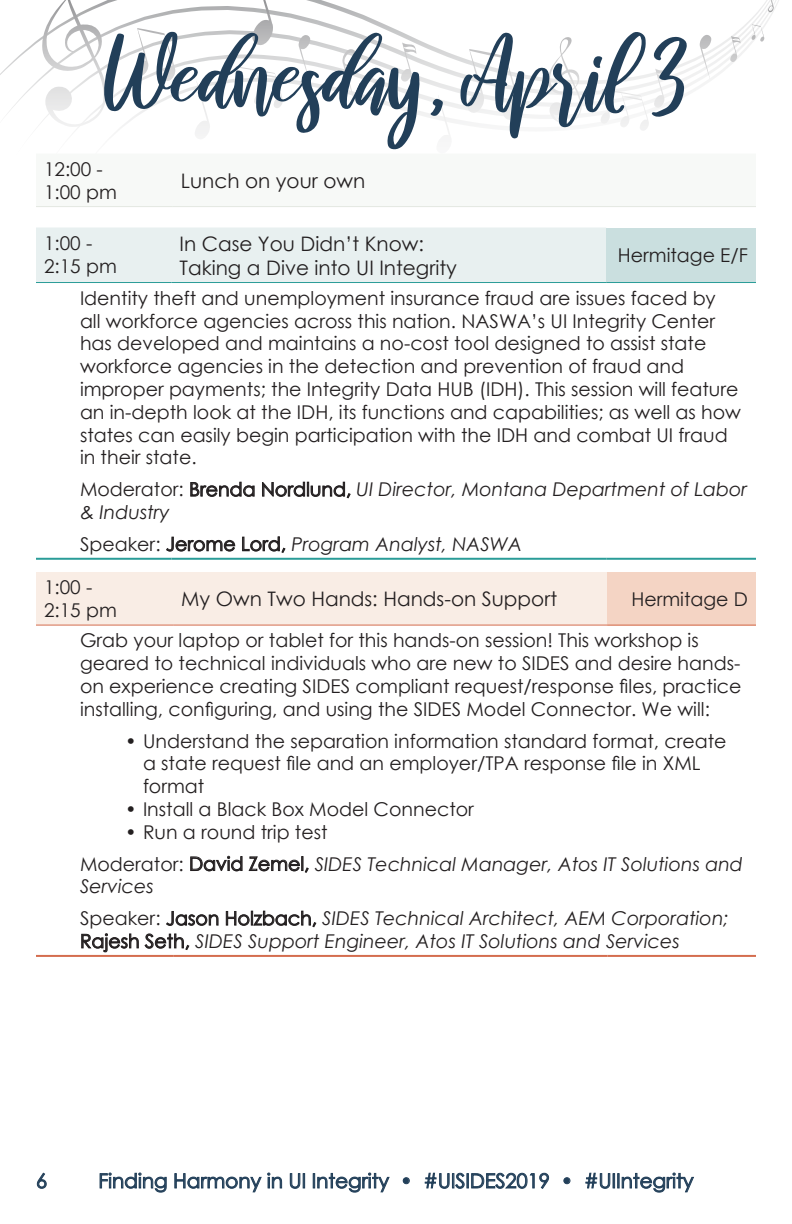
<style>
.page{position:relative;width:792px;height:1224px;background:#fff}
.page>*{position:absolute;margin:0;border:0;box-sizing:border-box;transform-origin:0 0}
.t1{font:98px "raustila";color:#223f59}
.Details{font:20px "Century Gothic";color:#231f20}
.t2{font:20px "Century Gothic";color:#223f59}
.Description{font:19px/22.8px "Century Gothic";color:#231f20}
.Moderator_Speaker{font:italic 19px/22.8px "Century Gothic";color:#231f20}
.s1{font-style:normal}
</style>
<div class="page">
<svg style="left:37px;top:1173px;width:9px;height:16px"></svg>
<svg style="left:100px;top:1173px;width:66px;height:19px"></svg>
<svg style="left:175px;top:1173px;width:86px;height:19px"></svg>
<svg style="left:267px;top:1173px;width:15px;height:15px"></svg>
<svg style="left:290px;top:1173px;width:15px;height:16px"></svg>
<svg style="left:313px;top:1173px;width:76px;height:19px"></svg>
<svg style="left:403px;top:1177px;width:7px;height:7px"></svg>
<svg style="left:425px;top:1173px;width:109px;height:16px"></svg>
<svg style="left:540px;top:1173px;width:9px;height:16px"></svg>
<svg style="left:564px;top:1177px;width:6px;height:7px"></svg>
<svg style="left:586px;top:1173px;width:108px;height:19px"></svg>
<div style="left:36px;top:228px;width:570px;height:54px;background:#e8f0f0"></div>
<div style="left:606px;top:228px;width:150px;height:55px;background:#cadfdf"></div>
<hr style="left:36px;top:282px;width:136px;height:1px;background:#2a9c98">
<hr style="left:172px;top:282px;width:434px;height:1px;background:#2a9c98">
<hr style="left:606px;top:282px;width:150px;height:1px;background:#2a9c98">
<hr style="left:36px;top:558px;width:136px;height:2px;background:#2a9c98">
<hr style="left:172px;top:558px;width:434px;height:2px;background:#2a9c98">
<hr style="left:606px;top:558px;width:150px;height:2px;background:#2a9c98">
<svg style="left:191px;top:482px;width:63px;height:15px"></svg>
<svg style="left:262px;top:482px;width:88px;height:16px"></svg>
<svg style="left:166px;top:537px;width:69px;height:14px"></svg>
<svg style="left:242px;top:537px;width:43px;height:16px"></svg>
<div style="left:36px;top:572px;width:572px;height:53px;background:#f9ede5"></div>
<div style="left:608px;top:572px;width:148px;height:53px;background:#f4d4c4"></div>
<hr style="left:36px;top:625px;width:137px;height:1px;background:#d46d4f">
<hr style="left:173px;top:625px;width:435px;height:1px;background:#d46d4f">
<hr style="left:608px;top:625px;width:148px;height:1px;background:#d46d4f">
<hr style="left:36px;top:955px;width:137px;height:2px;background:#d46d4f">
<hr style="left:173px;top:955px;width:435px;height:2px;background:#d46d4f">
<hr style="left:608px;top:955px;width:148px;height:2px;background:#d46d4f">
<svg style="left:190px;top:856px;width:52px;height:15px"></svg>
<svg style="left:249px;top:856px;width:60px;height:16px"></svg>
<svg style="left:166px;top:911px;width:52px;height:15px"></svg>
<svg style="left:226px;top:911px;width:90px;height:16px"></svg>
<svg style="left:81px;top:933px;width:58px;height:19px"></svg>
<svg style="left:145px;top:934px;width:44px;height:16px"></svg>
<svg style="left:36px;top:0;width:738px;height:136px"></svg>
<hr style="left:36px;top:206px;width:137px;height:1px;background:#e3e8e1">
<hr style="left:173px;top:206px;width:583px;height:1px;background:#e3e8e1">
<p class="t1" style="left:106px;top:23px;width:581px">Wednesday, April 3</p>
<p class="Description" style="left:44px;top:157px;width:60px">12:00 -</p>
<p class="Description" style="left:44px;top:180px;width:74px">1:00 pm</p>
<p class="Details" style="left:181px;top:166px;width:186px">Lunch on your own</p>
<p class="Details" style="left:180px;top:229px;width:246px">In Case You Didn’t Know:</p>
<p class="Details" style="left:180px;top:253px;width:279px">Taking a Dive into UI Integrity</p>
<p class="Description" style="left:44px;top:231px;width:50px">1:00 -</p>
<p class="Description" style="left:44px;top:254px;width:74px">2:15 pm</p>
<p class="Description" style="left:618px;top:244px;width:132px">Hermitage E/F</p>
<p class="Description" style="left:80px;top:286px;width:663px">Identity theft and unemployment insurance fraud are issues faced by all workforce agencies across this nation. NASWA’s UI Integrity Center has developed and maintains a no-cost tool designed to assist state workforce agencies in the detection and prevention of fraud and improper payments; the Integrity Data HUB (IDH). This session will feature an in-depth look at the IDH, its functions and capabilities; as well as how states can easily begin participation with the IDH and combat UI fraud in their state.</p>
<p class="Moderator_Speaker" style="left:80px;top:478px;width:669px"><span class="s1">Moderator: Brenda Nordlund,</span> UI Director, Montana Department of Labor</p>
<p class="Moderator_Speaker" style="left:80px;top:500px;width:91px">&amp; Industry</p>
<p class="Moderator_Speaker" style="left:80px;top:532px;width:444px"><span class="s1">Speaker: Jerome Lord,</span> Program Analyst, NASWA</p>
<p class="Description" style="left:44px;top:576px;width:50px">1:00 -</p>
<p class="Description" style="left:44px;top:599px;width:74px">2:15 pm</p>
<p class="Details" style="left:181px;top:585px;width:377px">My Own Two Hands: Hands-on Support</p>
<p class="Description" style="left:631px;top:587px;width:118px">Hermitage D</p>
<p class="Description" style="left:80px;top:629px;width:663px">Grab your laptop or tablet for this hands-on session! This workshop is geared to technical individuals who are new to SIDES and desire hands&shy;on experience creating SIDES compliant request/response files, practice installing, configuring, and using the SIDES Model Connector. We will:</p>
<p class="Description" style="left:143px;top:729px;width:585px;text-indent:-18px">• Understand the separation information standard format, create a state request file and an employer/TPA response file in XML format</p>
<p class="Description" style="left:125px;top:797px;width:350px">• Install a Black Box Model Connector</p>
<p class="Description" style="left:125px;top:820px;width:204px">• Run a round trip test</p>
<p class="Moderator_Speaker" style="left:80px;top:852px;width:664px"><span class="s1">Moderator: David Zemel,</span> SIDES Technical Manager, Atos IT Solutions and<br>Services</p>
<p class="Moderator_Speaker" style="left:80px;top:907px;width:650px"><span class="s1">Speaker: Jason Holzbach,</span> SIDES Technical Architect, AEM Corporation;<br><span class="s1">Rajesh Seth,</span> SIDES Support Engineer, Atos IT Solutions and Services</p>
<p class="t2" style="left:36px;top:1167px;width:13px">6</p>
<p class="t2" style="left:98px;top:1167px;width:597px">Finding Harmony in UI Integrity • #UISIDES2019 • #UIIntegrity</p>
</div>
